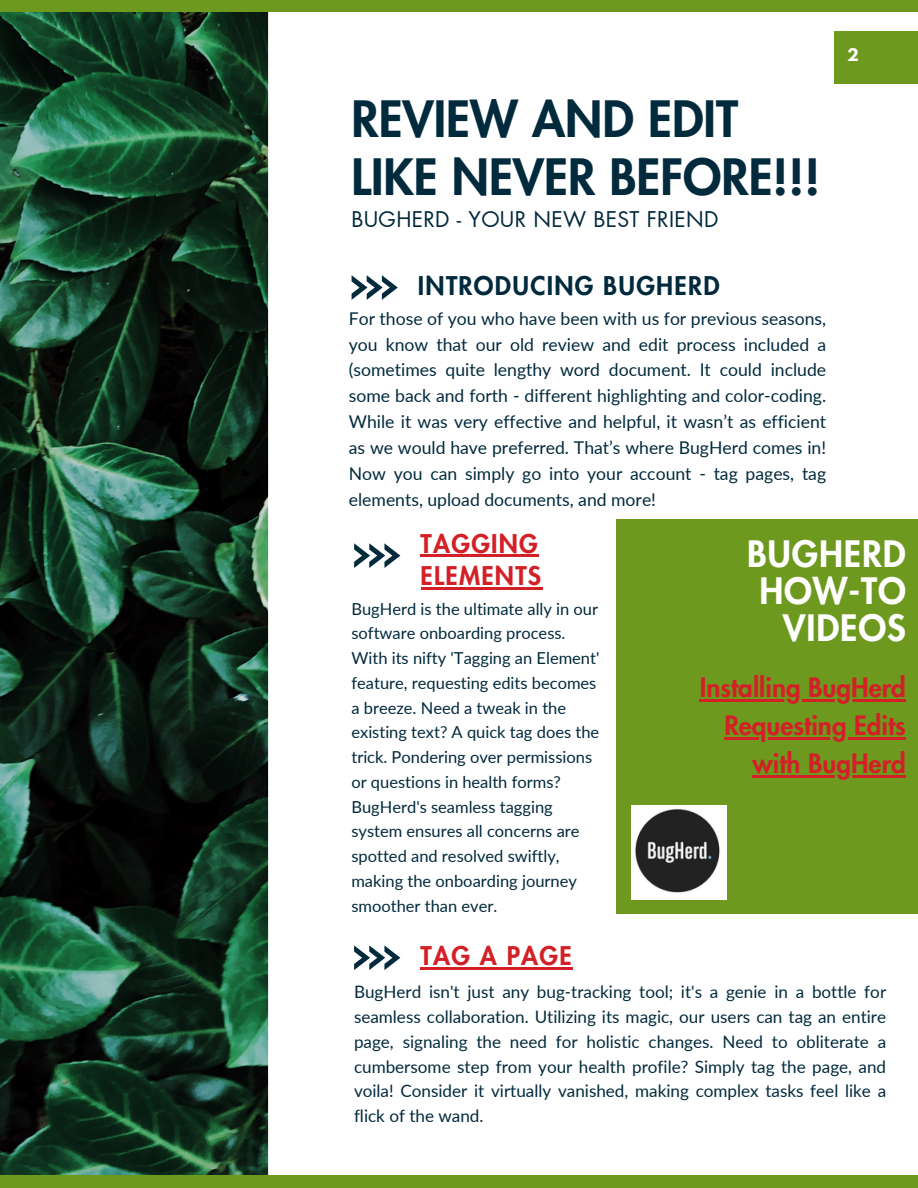
<style>
.page{position:relative;width:918px;height:1188px;background:#fff}
.page>*{position:absolute;margin:0;border:0;box-sizing:border-box;transform-origin:0 0}
.t1{font:800 48.9px/58.5px "Futura LT Pro";color:#022a3d}
.t2{font:800 35.55px/37.2px "Futura LT Pro";letter-spacing:.025em;color:#fff;text-align:right}
.t3{font:800 25.95px/38.2px "Futura LT Pro";color:#d32027;text-align:right}
.t4{font:800 25.2px/32.7px "Futura LT Pro";letter-spacing:.05em;color:#d32027}
.t5{font:800 25.2px "Futura LT Pro";letter-spacing:.05em;color:#022a3d}
.t6{font:21.15px "Futura LT Pro";letter-spacing:.015em;color:#022a3d}
.t7{font:17.55px/25.8px "Lato";color:#022a3d;text-align:justify}
.t8{font:17.1px/24.8px "Lato";color:#022a3d;text-align:justify}
.t9{font:16.5px/24.8px "Lato";color:#022a3d}
.t10{font:700 15.45px "League Spartan";color:#fff}
</style>
<div class="page">
<img style="left:0;top:12px;width:268px;height:1163px">
<div style="left:616px;top:519px;width:302px;height:395px;background:#6e991f"></div>
<svg style="left:352px;top:275px;width:46px;height:25px"></svg>
<div style="left:0;top:0;width:918px;height:12px;background:#6e991f"></div>
<div style="left:0;top:1175px;width:918px;height:13px;background:#6e991f"></div>
<svg style="left:354px;top:945px;width:46px;height:25px"></svg>
<svg style="left:354px;top:543px;width:46px;height:25px"></svg>
<div style="left:834px;top:32px;width:84px;height:52px;background:#6e991f"></div>
<img style="left:632px;top:805px;width:94px;height:95px">
<hr style="left:421px;top:967px;width:152px;height:3px;background:#d32027">
<hr style="left:421px;top:555px;width:118px;height:2px;background:#d32027">
<hr style="left:421px;top:587px;width:122px;height:3px;background:#d32027">
<hr style="left:700px;top:699px;width:206px;height:2px;background:#d32027">
<hr style="left:724px;top:737px;width:182px;height:3px;background:#d32027">
<hr style="left:753px;top:776px;width:153px;height:2px;background:#d32027">
<p class="t1" style="left:351px;top:92px;width:470px">REVIEW AND EDIT<br>LIKE NEVER BEFORE!!!</p>
<p class="t6" style="left:351px;top:210px;width:369px">BUGHERD - YOUR NEW BEST FRIEND</p>
<p class="t5" style="left:418px;top:274px;width:303px">INTRODUCING BUGHERD</p>
<p class="t7" style="left:349px;top:305px;width:479px">For those of you who have been with us for previous seasons, you know that our old review and edit process included a (sometimes quite lengthy word document. It could include some back and forth - different highlighting and color-coding.<br>While it was very effective and helpful, it wasn’t as efficient as we would have preferred. That’s where BugHerd comes in!<br>Now you can simply go into your account - tag pages, tag elements, upload documents, and more!</p>
<p class="t10" style="left:847px;top:47px;width:13px">2</p>
<p class="t4" style="left:421px;top:528px;width:122px">TAGGING<br>ELEMENTS</p>
<p class="t2" style="left:747px;top:536px;width:160px">BUGHERD<br>HOW-TO<br>VIDEOS</p>
<p class="t3" style="left:700px;top:669px;width:208px">Installing BugHerd</p>
<p class="t3" style="left:724px;top:708px;width:183px">Requesting Edits with BugHerd</p>
<p class="t9" style="left:351px;top:596px;width:250px">BugHerd is the ultimate ally in our software onboarding process.<br>With its nifty 'Tagging an Element' feature, requesting edits becomes a breeze. Need a tweak in the existing text? A quick tag does the trick. Pondering over permissions or questions in health forms?<br>BugHerd's seamless tagging system ensures all concerns are spotted and resolved swiftly, making the onboarding journey smoother than ever.</p>
<p class="t4" style="left:421px;top:941px;width:153px">TAG A PAGE</p>
<p class="t8" style="left:354px;top:979px;width:534px">BugHerd isn't just any bug-tracking tool; it's a genie in a bottle for seamless collaboration. Utilizing its magic, our users can tag an entire page, signaling the need for holistic changes. Need to obliterate a cumbersome step from your health profile? Simply tag the page, and voila! Consider it virtually vanished, making complex tasks feel like a flick of the wand.</p>
</div>
